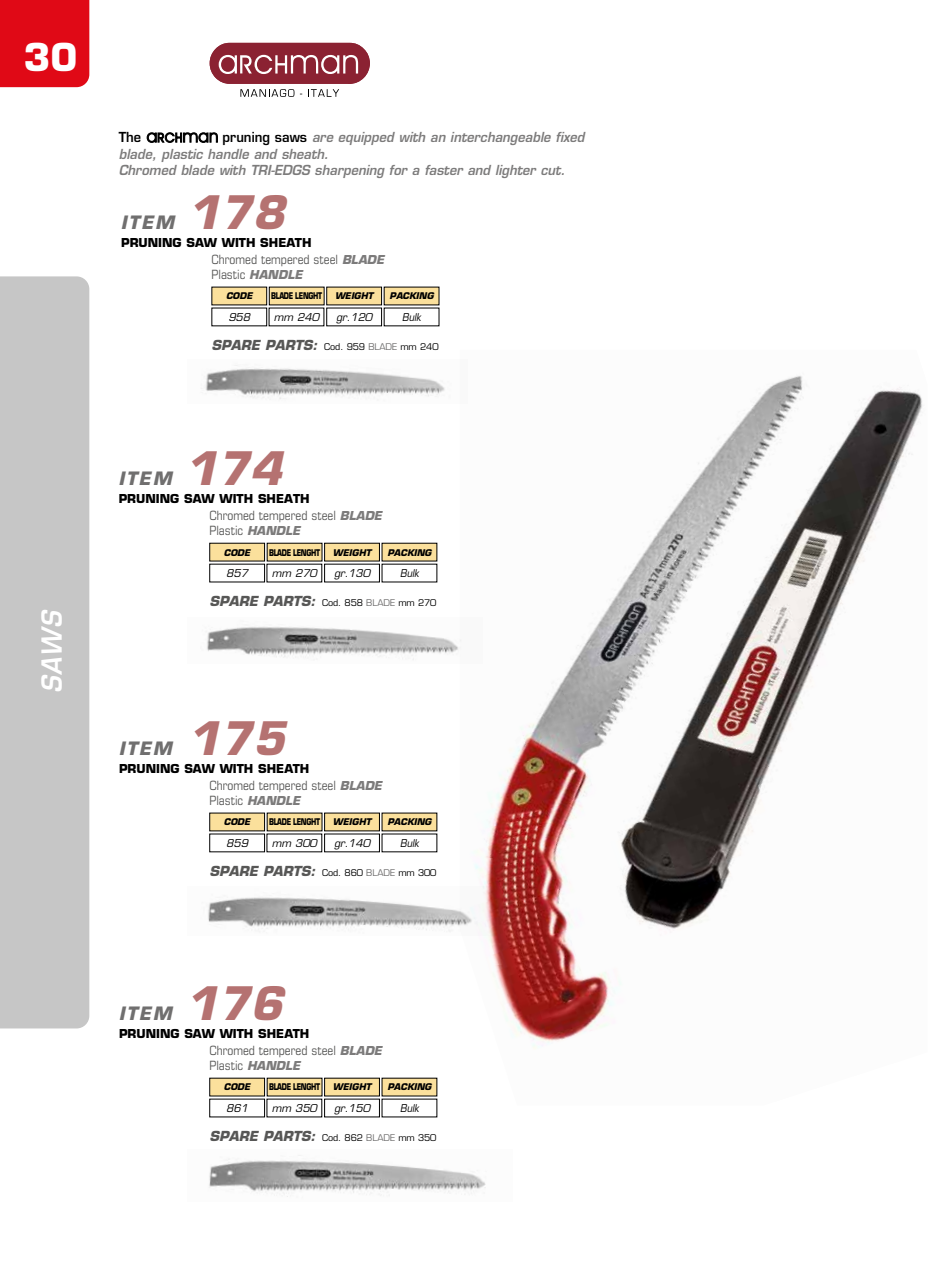
<style>
.page{position:relative;width:936px;height:1263px;background:#fff}
.page>*{position:absolute;margin:0;border:0;box-sizing:border-box;transform-origin:0 0}
.t1{font:italic 700 45px "Eurostile LT Std";color:#b57271}
.t2{font:700 37.5px "Eurostile LT Std";color:#fff}
.t3{font:italic 600 27px "Eurostile LT Std";color:#fff;scale:.9 1}
.t4{font:italic 700 18px "Eurostile LT Std";letter-spacing:.1em;color:#706f6f}
.t5{font:italic 600 13.5px/16.5px "Eurostile LT Std";color:#7c7b7b;scale:.95 1}
.t6{font:italic 700 13.5px "Eurostile LT Std";color:#575756}
.t7{font:600 13.5px "Eurostile LT Std";color:#000;scale:.95 1}
.t8{font:condensed 12.75px/15px "Eurostile LT Std";color:#575756}
.t9{font:700 12px "Eurostile LT Std";color:#000}
.t10{font:italic 10.5px "Eurostile LT Std";color:#000}
.t11{font:italic 10.5px "Eurostile LT Std";color:#000;scale:.9 1}
.t12{font:9px "Eurostile LT Std";letter-spacing:-.01em;color:#000}
.t13{font:italic 700 9px "Eurostile LT Std";color:#000}
.t14{font:700 9px "Eurostile LT Std";letter-spacing:-.05em;color:#000;scale:.74 1}
.s1{font-style:normal;color:#000}
.s2{font-weight:700;font-style:italic;font-stretch:normal;font-size:12px;color:#7c7b7b}
.s3{color:#706f6f}
.s4{font-weight:700;font-style:italic;font-size:13.5px;color:#575756}
</style>
<div class="page">
<img style="left:474px;top:375px;width:449px;height:674px">
<img style="left:201px;top:365px;width:244px;height:34px">
<img style="left:206px;top:617px;width:276px;height:47px">
<img style="left:208px;top:887px;width:288px;height:49px">
<img style="left:209px;top:1155px;width:277px;height:42px">
<div style="left:0;top:0;width:89px;height:87px;background:#e00916"></div>
<div style="left:0;top:276px;width:89px;height:752px;background:#c6c6c6"></div>
<svg style="left:147px;top:132px;width:71px;height:11px"></svg>
<div style="left:210px;top:543px;width:54px;height:18px;background:#fbe09c"></div>
<div style="left:267px;top:543px;width:55px;height:18px;background:#fbe09c"></div>
<div style="left:324px;top:543px;width:55px;height:18px;background:#fbe09c"></div>
<div style="left:382px;top:543px;width:55px;height:18px;background:#fbe09c"></div>
<div style="left:210px;top:813px;width:54px;height:18px;background:#fbe09c"></div>
<div style="left:267px;top:813px;width:55px;height:18px;background:#fbe09c"></div>
<div style="left:324px;top:813px;width:55px;height:18px;background:#fbe09c"></div>
<div style="left:382px;top:813px;width:55px;height:18px;background:#fbe09c"></div>
<div style="left:210px;top:1078px;width:54px;height:18px;background:#fbe09c"></div>
<div style="left:267px;top:1078px;width:55px;height:18px;background:#fbe09c"></div>
<div style="left:324px;top:1078px;width:55px;height:18px;background:#fbe09c"></div>
<div style="left:382px;top:1078px;width:55px;height:18px;background:#fbe09c"></div>
<div style="left:212px;top:287px;width:55px;height:18px;background:#fbe09c"></div>
<div style="left:269px;top:287px;width:55px;height:18px;background:#fbe09c"></div>
<div style="left:327px;top:287px;width:54px;height:18px;background:#fbe09c"></div>
<div style="left:384px;top:287px;width:55px;height:18px;background:#fbe09c"></div>
<svg style="left:209px;top:42px;width:161px;height:55px"></svg>
<h2 class="t2" style="left:23px;top:34px;width:55px">30</h2>
<h3 class="t3" style="left:35px;top:693px;width:94px;rotate:-90deg">SAWS</h3>
<p class="t7" style="left:119px;top:129px;width:25px">The</p>
<p class="t5" style="left:119px;top:129px;width:491px;text-indent:104px"><span class="s1">pruning saws</span> are equipped with an interchangeable fixed blade, plastic handle and sheath.<br>Chromed blade with TRI-EDGS sharpening for a faster and lighter cut.</p>
<h3 class="t4" style="left:121px;top:211px;width:55px">ITEM</h3>
<h1 class="t1" style="left:187px;top:185px;width:99px">178</h1>
<p class="t9" style="left:121px;top:235px;width:192px">PRUNING SAW WITH SHEATH</p>
<p class="t8" style="left:211px;top:252px;width:174px">Chromed tempered steel <span class="s2">BLADE<br></span>Plastic <span class="s2">HANDLE</span></p>
<p class="t13" style="left:226px;top:290px;width:28px">CODE</p>
<p class="t14" style="left:271px;top:290px;width:70px">BLADE LENGHT</p>
<p class="t13" style="left:335px;top:290px;width:40px">WEIGHT</p>
<p class="t13" style="left:389px;top:290px;width:45px">PACKING</p>
<p class="t10" style="left:228px;top:311px;width:23px">958</p>
<p class="t10" style="left:274px;top:311px;width:47px">mm 240</p>
<p class="t10" style="left:336px;top:311px;width:38px">gr.120</p>
<p class="t11" style="left:402px;top:311px;width:22px">Bulk</p>
<p class="t6" style="left:211px;top:337px;width:107px">SPARE PARTS:</p>
<p class="t12" style="left:324px;top:341px;width:116px">Cod. 959 <span class="s3">BLADE</span> mm 240</p>
<h3 class="t4" style="left:118px;top:467px;width:55px">ITEM</h3>
<h1 class="t1" style="left:185px;top:440px;width:99px">174</h1>
<p class="t9" style="left:119px;top:491px;width:192px">PRUNING SAW WITH SHEATH</p>
<p class="t8" style="left:209px;top:508px;width:174px">Chromed tempered steel <span class="s2">BLADE<br></span>Plastic <span class="s2">HANDLE</span></p>
<p class="t13" style="left:224px;top:547px;width:28px">CODE</p>
<p class="t14" style="left:269px;top:547px;width:70px">BLADE LENGHT</p>
<p class="t13" style="left:333px;top:547px;width:40px">WEIGHT</p>
<p class="t13" style="left:387px;top:547px;width:45px">PACKING</p>
<p class="t10" style="left:226px;top:567px;width:23px">857</p>
<p class="t10" style="left:272px;top:567px;width:47px">mm 270</p>
<p class="t10" style="left:334px;top:567px;width:38px">gr.130</p>
<p class="t11" style="left:400px;top:567px;width:22px">Bulk</p>
<p class="t12" style="left:209px;top:597px;width:228px"><span class="s4">SPARE PARTS:</span> Cod. 858 <span class="s3">BLADE</span> mm 270</p>
<h3 class="t4" style="left:119px;top:737px;width:55px">ITEM</h3>
<h1 class="t1" style="left:187px;top:710px;width:99px">175</h1>
<p class="t9" style="left:119px;top:761px;width:192px">PRUNING SAW WITH SHEATH</p>
<p class="t8" style="left:209px;top:777px;width:174px">Chromed tempered steel <span class="s2">BLADE<br></span>Plastic <span class="s2">HANDLE</span></p>
<p class="t13" style="left:224px;top:816px;width:28px">CODE</p>
<p class="t14" style="left:269px;top:816px;width:70px">BLADE LENGHT</p>
<p class="t13" style="left:333px;top:816px;width:40px">WEIGHT</p>
<p class="t13" style="left:387px;top:816px;width:45px">PACKING</p>
<p class="t10" style="left:226px;top:837px;width:23px">859</p>
<p class="t10" style="left:272px;top:837px;width:47px">mm 300</p>
<p class="t10" style="left:334px;top:837px;width:38px">gr.140</p>
<p class="t11" style="left:400px;top:837px;width:22px">Bulk</p>
<p class="t12" style="left:209px;top:867px;width:228px"><span class="s4">SPARE PARTS:</span> Cod. 860 <span class="s3">BLADE</span> mm 300</p>
<h3 class="t4" style="left:119px;top:1002px;width:55px">ITEM</h3>
<h1 class="t1" style="left:185px;top:976px;width:99px">176</h1>
<p class="t9" style="left:119px;top:1026px;width:192px">PRUNING SAW WITH SHEATH</p>
<p class="t8" style="left:209px;top:1043px;width:174px">Chromed tempered steel <span class="s2">BLADE<br></span>Plastic <span class="s2">HANDLE</span></p>
<p class="t13" style="left:224px;top:1081px;width:28px">CODE</p>
<p class="t14" style="left:269px;top:1081px;width:70px">BLADE LENGHT</p>
<p class="t13" style="left:333px;top:1081px;width:40px">WEIGHT</p>
<p class="t13" style="left:387px;top:1081px;width:45px">PACKING</p>
<p class="t10" style="left:226px;top:1102px;width:23px">861</p>
<p class="t10" style="left:272px;top:1102px;width:47px">mm 350</p>
<p class="t10" style="left:334px;top:1102px;width:38px">gr.150</p>
<p class="t11" style="left:400px;top:1102px;width:22px">Bulk</p>
<p class="t6" style="left:209px;top:1128px;width:107px">SPARE PARTS:</p>
<p class="t12" style="left:322px;top:1132px;width:116px">Cod. 862 <span class="s3">BLADE</span> mm 350</p>
</div>
